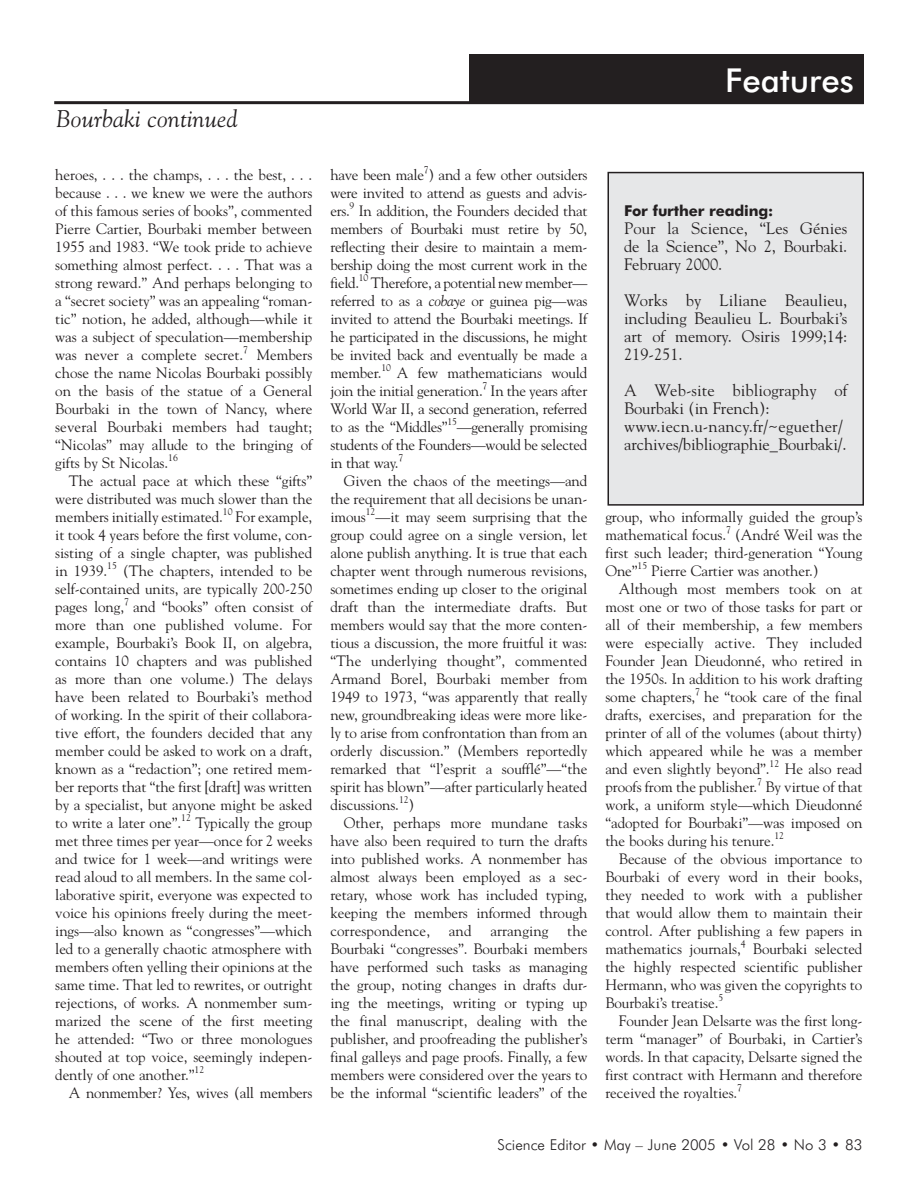
<style>
.page{position:relative;width:918px;height:1188px;background:#fff}
.page>*{position:absolute;margin:0;border:0;box-sizing:border-box;transform-origin:0 0}
.t1{font:500 33px "Futura BT";color:#fff}
.t2{font:italic 24px "Goudy";letter-spacing:.01em;color:#231f20}
.t3{font:16.5px/18px "Goudy";letter-spacing:-.005em;color:#231f20;text-align:justify}
.t4{font:15px/18px "Goudy";letter-spacing:-.005em;color:#231f20;text-align:justify}
.t5{font:300 15px "Futura BT";color:#231f20}
.t6{font:700 15px "Futura BT";letter-spacing:-.01em;color:#231f20}
.t7{font:9.75px "Goudy";letter-spacing:-.005em;color:#231f20}
.s1{font-style:italic}
</style>
<div class="page">
<div style="left:470px;top:54px;width:394px;height:50px;background:#231f20"></div>
<hr style="left:54px;top:101px;width:810px;height:3px;background:#231f20">
<div style="left:608px;top:173px;width:255px;height:332px;background:#e6e7e8"></div>
<div style="left:608px;top:172px;width:256px;height:334px;border:2px solid #231f20"></div>
<h2 class="t2" style="left:56px;top:109px;width:183px">Bourbaki continued</h2>
<p class="t4" style="left:55px;top:167px;width:259px">heroes, . . . the champs, . . . the best, . . . because . . . we knew we were the authors of this famous series of books”, commented Pierre Cartier, Bourbaki member between 1955 and 1983. “We took pride to achieve something almost perfect. . . . That was a strong reward.” And perhaps belonging to a “secret society” was an appealing “roman&shy;tic” notion, he added, although—while it was a subject of speculation—membership was never a complete secret.</p>
<p class="t7" style="left:243px;top:345px;width:6px">7</p>
<p class="t4" style="left:55px;top:347px;width:259px;text-indent:202px">Members chose the name Nicolas Bourbaki possibly on the basis of the statue of a General Bourbaki in the town of Nancy, where several Bourbaki members had taught; “Nicolas” may allude to the bringing of gifts by St Nicolas.</p>
<p class="t7" style="left:168px;top:453px;width:11px">16</p>
<p class="t4" style="left:55px;top:473px;width:259px;text-indent:14px">The actual pace at which these “gifts” were distributed was much slower than the members initially estimated.</p>
<p class="t7" style="left:223px;top:507px;width:11px">10</p>
<p class="t4" style="left:55px;top:509px;width:259px;text-indent:180px">For example, it took 4 years before the first volume, con&shy;sisting of a single chapter, was published in 1939.</p>
<p class="t7" style="left:107px;top:561px;width:11px">15</p>
<p class="t4" style="left:55px;top:563px;width:259px;text-indent:68px">(The chapters, intended to be self-contained units, are typically 200-250 pages long,</p>
<p class="t7" style="left:124px;top:597px;width:6px">7</p>
<p class="t4" style="left:55px;top:599px;width:259px;text-indent:78px">and “books” often consist of more than one published volume. For example, Bourbaki’s Book II, on algebra, contains 10 chapters and was published as more than one volume.) The delays have been related to Bourbaki’s method of working. In the spirit of their collabora&shy;tive effort, the founders decided that any member could be asked to work on a draft, known as a “redaction”; one retired mem&shy;ber reports that “the first [draft] was written by a specialist, but anyone might be asked to write a later one”.</p>
<p class="t7" style="left:181px;top:813px;width:11px">12</p>
<p class="t4" style="left:55px;top:815px;width:259px;text-indent:140px">Typically the group met three times per year—once for 2 weeks and twice for 1 week—and writings were read aloud to all members. In the same col&shy;laborative spirit, everyone was expected to voice his opinions freely during the meet&shy;ings—also known as “congresses”—which led to a generally chaotic atmosphere with members often yelling their opinions at the same time. That led to rewrites, or outright rejections, of works. A nonmember sum&shy;marized the scene of the first meeting he attended: “Two or three monologues shouted at top voice, seemingly indepen&shy;dently of one another.”</p>
<p class="t7" style="left:195px;top:1065px;width:11px">12</p>
<p class="t4" style="left:69px;top:1085px;width:245px">A nonmember? Yes, wives (all members</p>
<h1 class="t1" style="left:725px;top:68px;width:130px">Features</h1>
<p class="t7" style="left:424px;top:165px;width:6px">7</p>
<p class="t4" style="left:330px;top:185px;width:259px">were invited to attend as guests and advis&shy;ers.</p>
<p class="t4" style="left:330px;top:167px;width:259px">have been male ) and a few other outsiders</p>
<p class="t7" style="left:350px;top:201px;width:6px">9</p>
<p class="t4" style="left:330px;top:203px;width:259px;text-indent:29px">In addition, the Founders decided that members of Bourbaki must retire by 50, reflecting their desire to maintain a mem&shy;bership doing the most current work in the field.</p>
<p class="t7" style="left:359px;top:273px;width:11px">10</p>
<p class="t4" style="left:330px;top:275px;width:259px;text-indent:41px">Therefore, a potential new member— referred to as a <span class="s1">cobaye</span> or guinea pig—was invited to attend the Bourbaki meetings. If he participated in the discussions, he might be invited back and eventually be made a member.</p>
<p class="t7" style="left:381px;top:363px;width:11px">10</p>
<p class="t4" style="left:330px;top:365px;width:259px;text-indent:67px">A few mathematicians would join the initial generation.</p>
<p class="t7" style="left:483px;top:381px;width:6px">7</p>
<p class="t4" style="left:330px;top:383px;width:259px;text-indent:160px">In the years after World War II, a second generation, referred to as the “Middles”</p>
<p class="t7" style="left:448px;top:417px;width:11px">15</p>
<p class="t4" style="left:330px;top:419px;width:259px;text-indent:127px">—generally promising students of the Founders—would be selected in that way.</p>
<p class="t7" style="left:398px;top:453px;width:6px">7</p>
<p class="t4" style="left:330px;top:473px;width:259px;text-indent:14px">Given the chaos of the meetings—and the requirement that all decisions be unan&shy;imous</p>
<p class="t7" style="left:366px;top:507px;width:11px">12</p>
<p class="t4" style="left:330px;top:509px;width:259px;text-indent:45px">—it may seem surprising that the group could agree on a single version, let alone publish anything. It is true that each chapter went through numerous revisions, sometimes ending up closer to the original draft than the intermediate drafts. But members would say that the more conten&shy;tious a discussion, the more fruitful it was: “The underlying thought”, commented Armand Borel, Bourbaki member from 1949 to 1973, “was apparently that really new, groundbreaking ideas were more like&shy;ly to arise from confrontation than from an orderly discussion.” (Members reportedly remarked that “l’esprit a soufflé”—“the spirit has blown”—after particularly heated discussions.</p>
<p class="t7" style="left:399px;top:795px;width:11px">12</p>
<p class="t4" style="left:409px;top:797px;width:7px">)</p>
<p class="t4" style="left:344px;top:815px;width:245px">Other, perhaps more mundane tasks</p>
<p class="t4" style="left:330px;top:833px;width:259px">have also been required to turn the drafts</p>
<p class="t4" style="left:330px;top:851px;width:259px">into published works. A nonmember has</p>
<p class="t4" style="left:330px;top:869px;width:259px">almost always been employed as a sec-</p>
<p class="t4" style="left:330px;top:887px;width:259px">retary, whose work has included typing,</p>
<p class="t4" style="left:330px;top:905px;width:259px">keeping the members informed through</p>
<p class="t4" style="left:330px;top:923px;width:101px">correspondence,</p>
<p class="t4" style="left:449px;top:923px;width:24px">and</p>
<p class="t4" style="left:490px;top:923px;width:60px">arranging</p>
<p class="t4" style="left:330px;top:923px;width:259px;text-indent:237px">the Bourbaki “congresses”. Bourbaki members have performed such tasks as managing the group, noting changes in drafts dur&shy;ing the meetings, writing or typing up the final manuscript, dealing with the publisher, and proofreading the publisher’s final galleys and page proofs. Finally, a few members were considered over the years to be the informal “scientific leaders” of the</p>
<p class="t6" style="left:624px;top:205px;width:151px">For further reading:</p>
<p class="t3" style="left:624px;top:221px;width:225px">Pour la Science, “Les Génies de la Science”, No 2, Bourbaki.<br>February 2000.</p>
<p class="t3" style="left:624px;top:293px;width:225px">Works by Liliane Beaulieu, including Beaulieu L. Bourbaki’s art of memory. Osiris 1999;14:<br>219-251.</p>
<p class="t3" style="left:624px;top:383px;width:225px;text-align:left">A Web-site bibliography of<br>Bourbaki (in French): www.iecn.u-nancy.fr/~eguether/ archives/bibliographie_Bourbaki/.</p>
<p class="t4" style="left:605px;top:509px;width:259px">group, who informally guided the group’s mathematical focus.</p>
<p class="t7" style="left:726px;top:525px;width:6px">7</p>
<p class="t4" style="left:605px;top:527px;width:259px;text-indent:130px">(André Weil was the first such leader; third-generation “Young One”</p>
<p class="t7" style="left:638px;top:561px;width:11px">15</p>
<p class="t4" style="left:651px;top:563px;width:169px">Pierre Cartier was another.)</p>
<p class="t4" style="left:619px;top:581px;width:245px">Although most members took on at</p>
<p class="t4" style="left:605px;top:599px;width:259px">most one or two of those tasks for part or</p>
<p class="t4" style="left:605px;top:617px;width:259px">all of their membership, a few members</p>
<p class="t4" style="left:605px;top:635px;width:259px">were especially active. They included</p>
<p class="t4" style="left:605px;top:653px;width:259px">Founder Jean Dieudonné, who retired in</p>
<p class="t4" style="left:605px;top:671px;width:259px">the 1950s. In addition to his work drafting</p>
<p class="t4" style="left:605px;top:689px;width:91px">some chapters,</p>
<p class="t7" style="left:695px;top:687px;width:6px">7</p>
<p class="t4" style="left:605px;top:689px;width:259px;text-indent:99px">he “took care of the final drafts, exercises, and preparation for the printer of all of the volumes (about thirty) which appeared while he was a member and even slightly beyond”.</p>
<p class="t7" style="left:770px;top:759px;width:11px">12</p>
<p class="t4" style="left:785px;top:761px;width:79px">He also read</p>
<p class="t4" style="left:605px;top:779px;width:153px">proofs from the publisher.</p>
<p class="t7" style="left:757px;top:777px;width:6px">7</p>
<p class="t4" style="left:605px;top:779px;width:259px;text-indent:160px">By virtue of that work, a uniform style—which Dieudonné “adopted for Bourbaki”—was imposed on the books during his tenure.</p>
<p class="t7" style="left:774px;top:831px;width:11px">12</p>
<p class="t4" style="left:605px;top:851px;width:259px;text-indent:14px">Because of the obvious importance to Bourbaki of every word in their books, they needed to work with a publisher that would allow them to maintain their control. After publishing a few papers in mathematics journals,</p>
<p class="t7" style="left:741px;top:939px;width:6px">4</p>
<p class="t4" style="left:605px;top:941px;width:259px;text-indent:148px">Bourbaki selected the highly respected scientific publisher Hermann, who was given the copyrights to Bourbaki’s treatise.</p>
<p class="t7" style="left:718px;top:993px;width:6px">5</p>
<p class="t4" style="left:605px;top:1013px;width:259px;text-indent:14px">Founder Jean Delsarte was the first long&shy;term “manager” of Bourbaki, in Cartier’s words. In that capacity, Delsarte signed the first contract with Hermann and therefore received the royalties.</p>
<p class="t7" style="left:737px;top:1083px;width:6px">7</p>
<p class="t5" style="left:498px;top:1139px;width:366px">Science Editor • May – June 2005 • Vol 28 • No 3 • 83</p>
</div>
